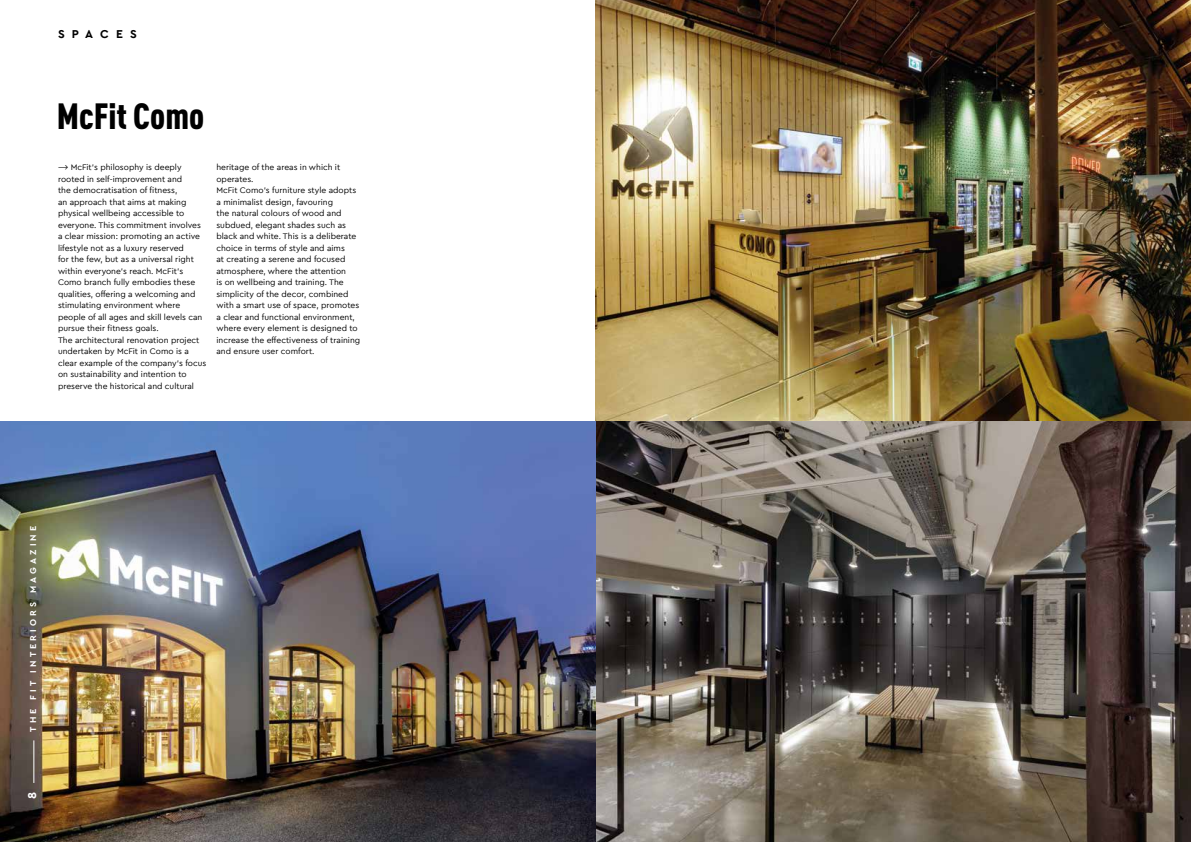
<style>
.page{position:relative;width:1191px;height:842px;background:#fff}
.page>*{position:absolute;margin:0;border:0;box-sizing:border-box;transform-origin:0 0}
.t1{font:900 36px "DIN Cond";color:#000}
.t2{font:700 12px "Cera PRO";letter-spacing:.6em;color:#000}
.t3{font:700 12px "Cera PRO";color:#fff}
.t4{font:700 9px "Cera PRO";letter-spacing:.35em;color:#fff}
.t5{font:8.5px/11.5px "Cera PRO";color:#000}
</style>
<div class="page">
<img style="left:595px;top:0;width:596px;height:842px">
<img style="left:0;top:421px;width:595px;height:421px">
<hr style="left:34px;top:740px;width:1px;height:43px;background:#fff">
<h2 class="t2" style="left:58px;top:26px;width:80px">SPACES</h2>
<h1 class="t1" style="left:57px;top:93px;width:149px">McFit Como</h1>
<p class="t5" style="left:58px;top:161px;width:150px">⟶ McFit’s philosophy is deeply rooted in self-improvement and<br>the democratisation of fitness,<br>an approach that aims at making physical wellbeing accessible to everyone. This commitment involves a clear mission: promoting an active lifestyle not as a luxury reserved<br>for the few, but as a universal right within everyone’s reach. McFit’s Como branch fully embodies these qualities, offering a welcoming and stimulating environment where people of all ages and skill levels can pursue their fitness goals.<br>The architectural renovation project undertaken by McFit in Como is a clear example of the company’s focus on sustainability and intention to preserve the historical and cultural</p>
<p class="t5" style="left:216px;top:161px;width:145px">heritage of the areas in which it operates.<br>McFit Como’s furniture style adopts a minimalist design, favouring<br>the natural colours of wood and subdued, elegant shades such as black and white. This is a deliberate choice in terms of style and aims<br>at creating a serene and focused atmosphere, where the attention<br>is on wellbeing and training. The simplicity of the decor, combined with a smart use of space, promotes a clear and functional environment, where every element is designed to increase the effectiveness of training and ensure user comfort.</p>
<p class="t4" style="left:27px;top:732px;width:207px;rotate:-90deg">THE FIT INTERIORS MAGAZINE</p>
<h2 class="t3" style="left:24px;top:798px;width:9px;rotate:-90deg">8</h2>
</div>
